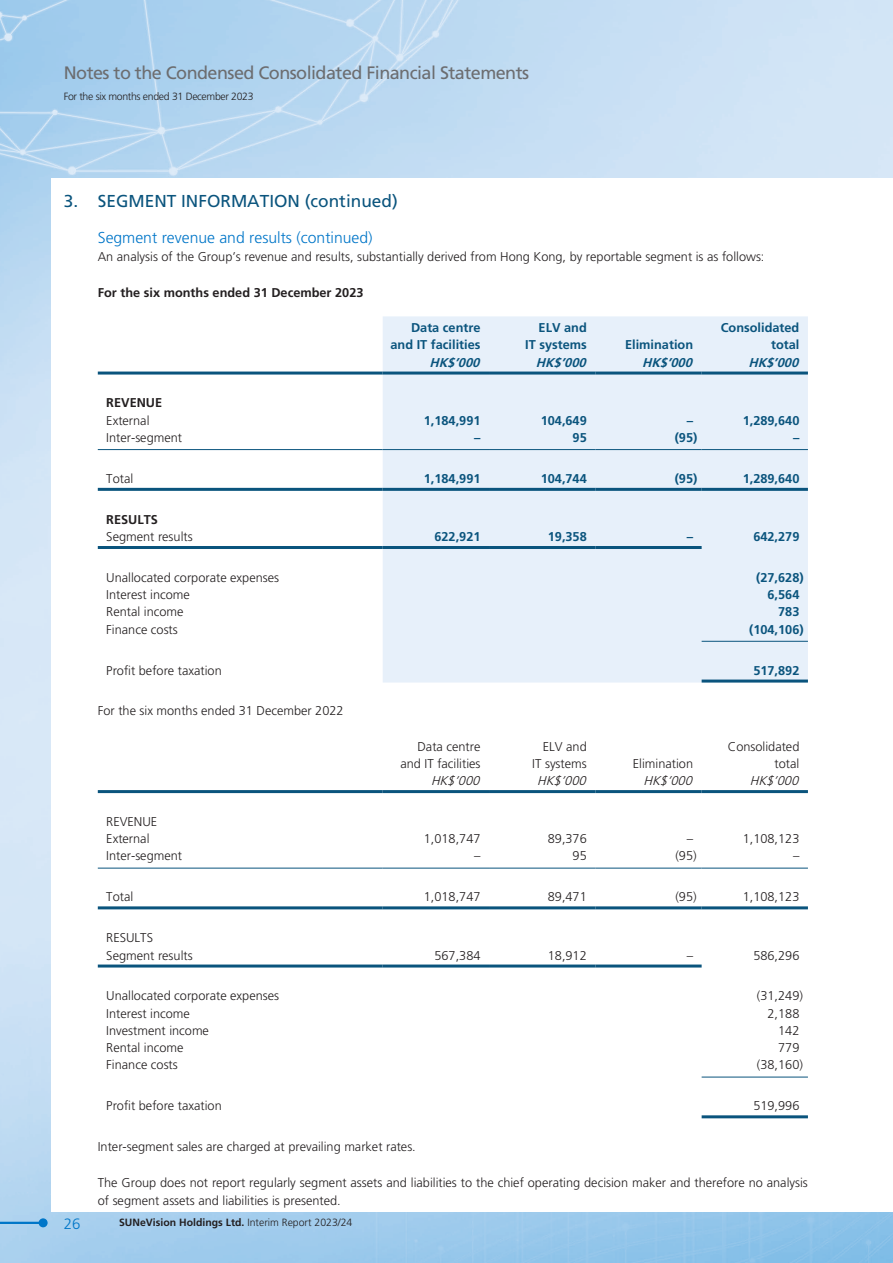
<style>
.page{position:relative;width:893px;height:1263px;background:#fff}
.page>*{position:absolute;margin:0;border:0;box-sizing:border-box;transform-origin:0 0}
.t1{font:18px "Frutiger LT Std";letter-spacing:-.03em;color:#6c6d70}
.t2{font:17.25px "Frutiger LT Std";color:#0a547d}
.t3{font:300 15.75px "Frutiger LT Std";color:#0076c8}
.t4{font:300 15px "Frutiger LT Std";color:#0076c8}
.t5{font:300 12.75px/17.2px "Frutiger LT Std";color:#231f20;text-align:right}
.t6{font:700 12.75px/17.2px "Frutiger LT Std";color:#0a547d;text-align:right}
.t7{font:700 12.75px "Frutiger LT Std";color:#231f20}
.t8{font:italic 700 12.75px "Frutiger LT Std";color:#0a547d}
.t9{font:italic 300 12.75px "Frutiger LT Std";color:#231f20}
.t10{font:700 10.5px "Frutiger LT Std";color:#231f20}
.t11{font:300 10.5px "Frutiger LT Std";letter-spacing:-.03em;color:#231f20}
.s1{font-weight:300}
</style>
<div class="page">
<img style="left:0;top:0;width:893px;height:1263px">
<div style="left:51px;top:179px;width:842px;height:1033px;background:#fff"></div>
<div style="left:383px;top:316px;width:425px;height:366px;background:#e7f0fa"></div>
<hr style="left:98px;top:372px;width:285px;height:3px;background:#0a547d">
<hr style="left:383px;top:372px;width:106px;height:3px;background:#0a547d">
<hr style="left:489px;top:372px;width:106px;height:3px;background:#0a547d">
<hr style="left:595px;top:372px;width:107px;height:3px;background:#0a547d">
<hr style="left:702px;top:372px;width:106px;height:3px;background:#0a547d">
<hr style="left:98px;top:449px;width:285px;height:1px;background:#0a547d">
<hr style="left:383px;top:449px;width:106px;height:1px;background:#0a547d">
<hr style="left:489px;top:449px;width:106px;height:1px;background:#0a547d">
<hr style="left:595px;top:449px;width:107px;height:1px;background:#0a547d">
<hr style="left:702px;top:449px;width:106px;height:1px;background:#0a547d">
<hr style="left:98px;top:488px;width:285px;height:3px;background:#0a547d">
<hr style="left:383px;top:488px;width:106px;height:3px;background:#0a547d">
<hr style="left:489px;top:488px;width:106px;height:3px;background:#0a547d">
<hr style="left:595px;top:488px;width:107px;height:3px;background:#0a547d">
<hr style="left:702px;top:488px;width:106px;height:3px;background:#0a547d">
<hr style="left:98px;top:546px;width:285px;height:3px;background:#0a547d">
<hr style="left:383px;top:546px;width:106px;height:3px;background:#0a547d">
<hr style="left:489px;top:546px;width:106px;height:3px;background:#0a547d">
<hr style="left:595px;top:546px;width:107px;height:3px;background:#0a547d">
<hr style="left:702px;top:641px;width:106px;height:1px;background:#0a547d">
<hr style="left:702px;top:679px;width:106px;height:3px;background:#0a547d">
<hr style="left:98px;top:790px;width:285px;height:3px;background:#0a547d">
<hr style="left:383px;top:790px;width:106px;height:3px;background:#0a547d">
<hr style="left:489px;top:790px;width:106px;height:3px;background:#0a547d">
<hr style="left:595px;top:790px;width:107px;height:3px;background:#0a547d">
<hr style="left:702px;top:790px;width:106px;height:3px;background:#0a547d">
<hr style="left:98px;top:868px;width:285px;height:1px;background:#0a547d">
<hr style="left:383px;top:868px;width:106px;height:1px;background:#0a547d">
<hr style="left:489px;top:868px;width:106px;height:1px;background:#0a547d">
<hr style="left:595px;top:868px;width:107px;height:1px;background:#0a547d">
<hr style="left:702px;top:868px;width:106px;height:1px;background:#0a547d">
<hr style="left:98px;top:906px;width:285px;height:3px;background:#0a547d">
<hr style="left:383px;top:906px;width:106px;height:3px;background:#0a547d">
<hr style="left:489px;top:906px;width:106px;height:3px;background:#0a547d">
<hr style="left:595px;top:906px;width:107px;height:3px;background:#0a547d">
<hr style="left:702px;top:906px;width:106px;height:3px;background:#0a547d">
<hr style="left:98px;top:964px;width:285px;height:3px;background:#0a547d">
<hr style="left:383px;top:964px;width:106px;height:3px;background:#0a547d">
<hr style="left:489px;top:964px;width:106px;height:3px;background:#0a547d">
<hr style="left:595px;top:964px;width:107px;height:3px;background:#0a547d">
<hr style="left:702px;top:1077px;width:106px;height:1px;background:#0a547d">
<hr style="left:702px;top:1115px;width:106px;height:3px;background:#0a547d">
<hr style="left:0;top:1222px;width:43px;height:2px;background:#0076c8">
<div style="left:39px;top:1218px;width:9px;height:9px;background:#0076c8;border-radius:50%"></div>
<h1 class="t1" style="left:64px;top:62px;width:467px">Notes to the Condensed Consolidated Financial Statements</h1>
<p class="t11" style="left:64px;top:90px;width:191px">For the six months ended 31 December 2023</p>
<h2 class="t2" style="left:64px;top:191px;width:335px">3. SEGMENT INFORMATION (continued)</h2>
<p class="t3" style="left:98px;top:228px;width:276px">Segment revenue and results (continued)</p>
<p class="t5" style="left:98px;top:248px;width:668px">An analysis of the Group’s revenue and results, substantially derived from Hong Kong, by reportable segment is as follows:</p>
<p class="t7" style="left:98px;top:285px;width:267px">For the six months ended 31 December 2023</p>
<p class="t6" style="left:390px;top:319px;width:91px">Data centre and IT facilities</p>
<p class="t6" style="left:525px;top:319px;width:63px">ELV and<br>IT systems</p>
<p class="t6" style="left:721px;top:319px;width:80px">Consolidated total</p>
<p class="t6" style="left:625px;top:336px;width:70px">Elimination</p>
<p class="t8" style="left:430px;top:355px;width:55px">HK$’000</p>
<p class="t8" style="left:536px;top:355px;width:55px">HK$’000</p>
<p class="t8" style="left:642px;top:355px;width:55px">HK$’000</p>
<p class="t8" style="left:748px;top:355px;width:55px">HK$’000</p>
<p class="t7" style="left:106px;top:395px;width:57px">REVENUE</p>
<p class="t5" style="left:106px;top:412px;width:45px">External</p>
<p class="t6" style="left:424px;top:412px;width:58px">1,184,991</p>
<p class="t6" style="left:541px;top:412px;width:48px">104,649</p>
<p class="t6" style="left:687px;top:412px;width:8px">–</p>
<p class="t6" style="left:743px;top:412px;width:58px">1,289,640</p>
<p class="t5" style="left:106px;top:429px;width:77px">Inter-segment</p>
<p class="t6" style="left:474px;top:429px;width:8px">–</p>
<p class="t6" style="left:573px;top:429px;width:16px">95</p>
<p class="t6" style="left:675px;top:429px;width:24px">(95)</p>
<p class="t6" style="left:793px;top:429px;width:8px">–</p>
<p class="t5" style="left:106px;top:470px;width:28px">Total</p>
<p class="t6" style="left:424px;top:470px;width:58px">1,184,991</p>
<p class="t6" style="left:541px;top:470px;width:48px">104,744</p>
<p class="t6" style="left:675px;top:470px;width:24px">(95)</p>
<p class="t6" style="left:743px;top:470px;width:58px">1,289,640</p>
<p class="t7" style="left:106px;top:512px;width:53px">RESULTS</p>
<p class="t5" style="left:106px;top:528px;width:88px">Segment results</p>
<p class="t6" style="left:434px;top:528px;width:48px">622,921</p>
<p class="t6" style="left:548px;top:528px;width:40px">19,358</p>
<p class="t6" style="left:687px;top:528px;width:8px">–</p>
<p class="t6" style="left:753px;top:528px;width:48px">642,279</p>
<p class="t5" style="left:106px;top:569px;width:174px">Unallocated corporate expenses</p>
<p class="t6" style="left:756px;top:569px;width:49px">(27,628)</p>
<p class="t5" style="left:106px;top:586px;width:85px">Interest income</p>
<p class="t6" style="left:767px;top:586px;width:33px">6,564</p>
<p class="t5" style="left:106px;top:603px;width:79px">Rental income</p>
<p class="t6" style="left:778px;top:603px;width:23px">783</p>
<p class="t5" style="left:106px;top:621px;width:73px">Finance costs</p>
<p class="t6" style="left:749px;top:621px;width:56px">(104,106)</p>
<p class="t5" style="left:106px;top:662px;width:117px">Profit before taxation</p>
<p class="t6" style="left:753px;top:661px;width:48px">517,892</p>
<p class="t5" style="left:98px;top:702px;width:247px">For the six months ended 31 December 2022</p>
<p class="t5" style="left:400px;top:738px;width:82px">Data centre and IT facilities</p>
<p class="t5" style="left:532px;top:738px;width:56px">ELV and<br>IT systems</p>
<p class="t5" style="left:728px;top:738px;width:73px">Consolidated total</p>
<p class="t5" style="left:633px;top:755px;width:62px">Elimination</p>
<p class="t5" style="left:106px;top:813px;width:53px;text-align:left">REVENUE<br>External</p>
<p class="t9" style="left:431px;top:773px;width:54px">HK$’000</p>
<p class="t9" style="left:537px;top:773px;width:54px">HK$’000</p>
<p class="t9" style="left:644px;top:773px;width:54px">HK$’000</p>
<p class="t9" style="left:750px;top:773px;width:54px">HK$’000</p>
<p class="t5" style="left:424px;top:830px;width:58px">1,018,747</p>
<p class="t5" style="left:548px;top:830px;width:40px">89,376</p>
<p class="t5" style="left:687px;top:830px;width:8px">–</p>
<p class="t5" style="left:743px;top:830px;width:58px">1,108,123</p>
<p class="t5" style="left:106px;top:848px;width:77px">Inter-segment</p>
<p class="t5" style="left:474px;top:848px;width:8px">–</p>
<p class="t5" style="left:573px;top:848px;width:16px">95</p>
<p class="t5" style="left:675px;top:848px;width:23px">(95)</p>
<p class="t5" style="left:793px;top:848px;width:8px">–</p>
<p class="t5" style="left:106px;top:888px;width:28px">Total</p>
<p class="t5" style="left:424px;top:888px;width:58px">1,018,747</p>
<p class="t5" style="left:548px;top:888px;width:40px">89,471</p>
<p class="t5" style="left:675px;top:888px;width:23px">(95)</p>
<p class="t5" style="left:743px;top:888px;width:58px">1,108,123</p>
<p class="t5" style="left:106px;top:929px;width:88px;text-align:left">RESULTS<br>Segment results</p>
<p class="t5" style="left:434px;top:947px;width:48px">567,384</p>
<p class="t5" style="left:548px;top:947px;width:40px">18,912</p>
<p class="t5" style="left:687px;top:947px;width:8px">–</p>
<p class="t5" style="left:753px;top:947px;width:48px">586,296</p>
<p class="t5" style="left:106px;top:987px;width:174px">Unallocated corporate expenses</p>
<p class="t5" style="left:757px;top:987px;width:48px">(31,249)</p>
<p class="t5" style="left:106px;top:1005px;width:85px">Interest income</p>
<p class="t5" style="left:767px;top:1005px;width:33px">2,188</p>
<p class="t5" style="left:106px;top:1022px;width:104px">Investment income</p>
<p class="t5" style="left:778px;top:1022px;width:23px">142</p>
<p class="t5" style="left:106px;top:1039px;width:79px">Rental income</p>
<p class="t5" style="left:778px;top:1039px;width:23px">779</p>
<p class="t5" style="left:106px;top:1056px;width:73px">Finance costs</p>
<p class="t5" style="left:757px;top:1056px;width:48px">(38,160)</p>
<p class="t5" style="left:106px;top:1097px;width:117px">Profit before taxation</p>
<p class="t5" style="left:753px;top:1097px;width:48px">519,996</p>
<p class="t5" style="left:98px;top:1138px;width:320px">Inter-segment sales are charged at prevailing market rates.</p>
<p class="t5" style="left:98px;top:1174px;width:712px;line-height:18px;text-align:left">The Group does not report regularly segment assets and liabilities to the chief operating decision maker and therefore no analysis of segment assets and liabilities is presented.</p>
<p class="t4" style="left:64px;top:1215px;width:18px">26</p>
<p class="t10" style="left:119px;top:1216px;width:235px">SUNeVision Holdings Ltd. <span class="s1">Interim Report 2023/24</span></p>
</div>
